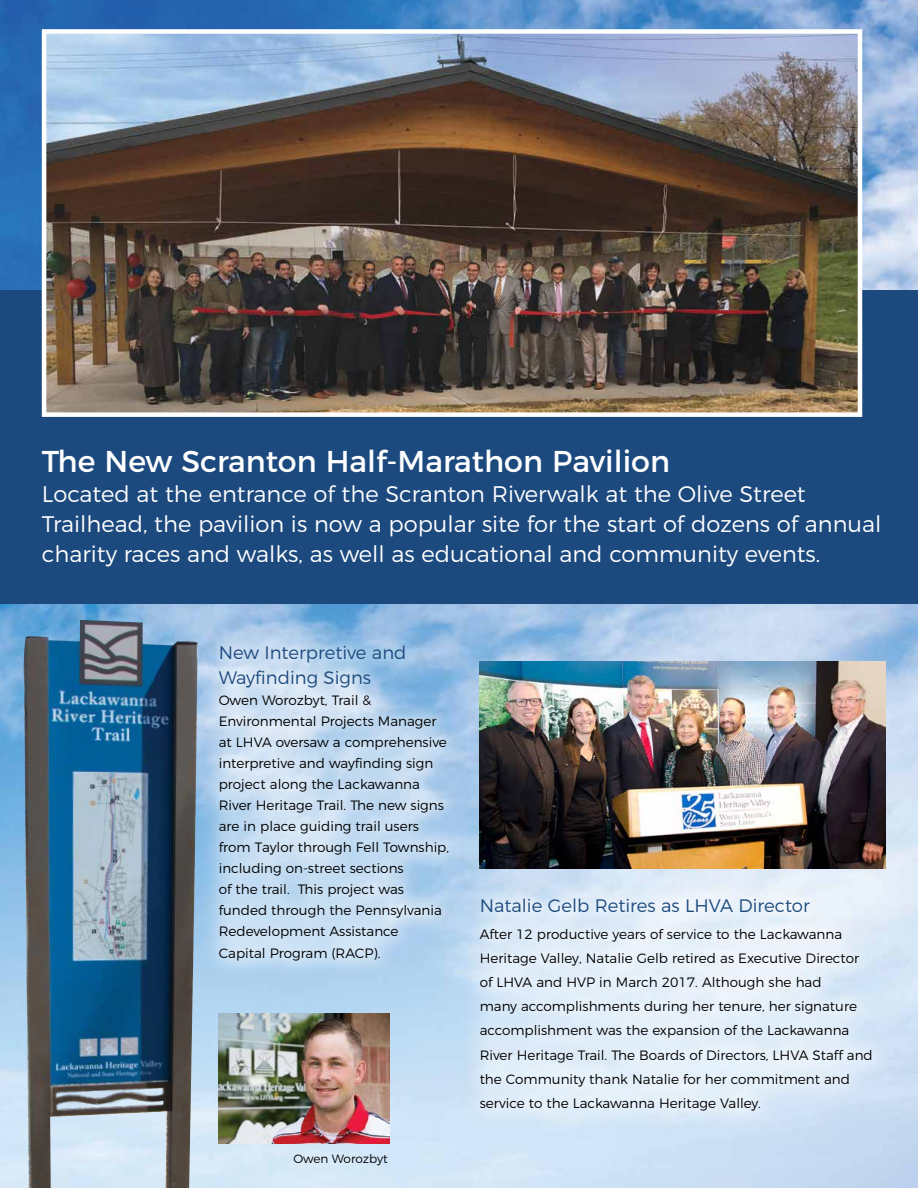
<style>
.page{position:relative;width:918px;height:1188px;background:#fff}
.page>*{position:absolute;margin:0;border:0;box-sizing:border-box;transform-origin:0 0}
.t1{font:30.15px "Montserrat";color:#fff}
.t2{font:300 22.65px/30.2px "Montserrat";color:#fff}
.t3{font:300 18px/24.2px "Montserrat";color:#1d4a7e}
.t4{font:300 13.5px/21.1px "Montserrat";color:#000}
.t5{font:300 12px "Montserrat";letter-spacing:-.005em;color:#000}
</style>
<div class="page">
<img style="left:0;top:0;width:918px;height:1188px">
<svg style="left:201px;top:629px;width:265px;height:349px;background:#bcd6ef"></svg>
<div style="left:0;top:290px;width:918px;height:314px;background:#1d4a7e"></div>
<img style="left:48px;top:35px;width:808px;height:376px">
<div style="left:42px;top:29px;width:820px;height:388px;border:5px solid #fff"></div>
<img style="left:23px;top:620px;width:175px;height:568px">
<img style="left:480px;top:661px;width:406px;height:208px">
<svg style="left:462px;top:881px;width:428px;height:247px;background:#dfecf8"></svg>
<img style="left:219px;top:1014px;width:171px;height:130px">
<h1 class="t1" style="left:42px;top:437px;width:630px">The New Scranton Half-Marathon Pavilion</h1>
<h2 class="t2" style="left:42px;top:477px;width:841px">Located at the entrance of the Scranton Riverwalk at the Olive Street<br>Trailhead, the pavilion is now a popular site for the start of dozens of annual charity races and walks, as well as educational and community events.</h2>
<h3 class="t3" style="left:219px;top:639px;width:189px">New Interpretive and<br>Wayfinding Signs</h3>
<p class="t4" style="left:219px;top:688px;width:232px">Owen Worozbyt, Trail &amp;<br>Environmental Projects Manager at LHVA oversaw a comprehensive interpretive and wayfinding sign project along the Lackawanna<br>River Heritage Trail. The new signs are in place guiding trail users from Taylor through Fell Township, including on-street sections<br>of the trail. This project was funded through the Pennsylvania<br>Redevelopment Assistance<br>Capital Program (RACP).</p>
<p class="t5" style="left:293px;top:1149px;width:96px">Owen Worozbyt</p>
<h3 class="t3" style="left:480px;top:892px;width:332px">Natalie Gelb Retires as LHVA Director</h3>
<p class="t4" style="left:480px;top:921px;width:395px;line-height:24.2px">After 12 productive years of service to the Lackawanna Heritage Valley, Natalie Gelb retired as Executive Director of LHVA and HVP in March 2017. Although she had<br>many accomplishments during her tenure, her signature accomplishment was the expansion of the Lackawanna River Heritage Trail. The Boards of Directors, LHVA Staff and the Community thank Natalie for her commitment and service to the Lackawanna Heritage Valley.</p>
</div>
